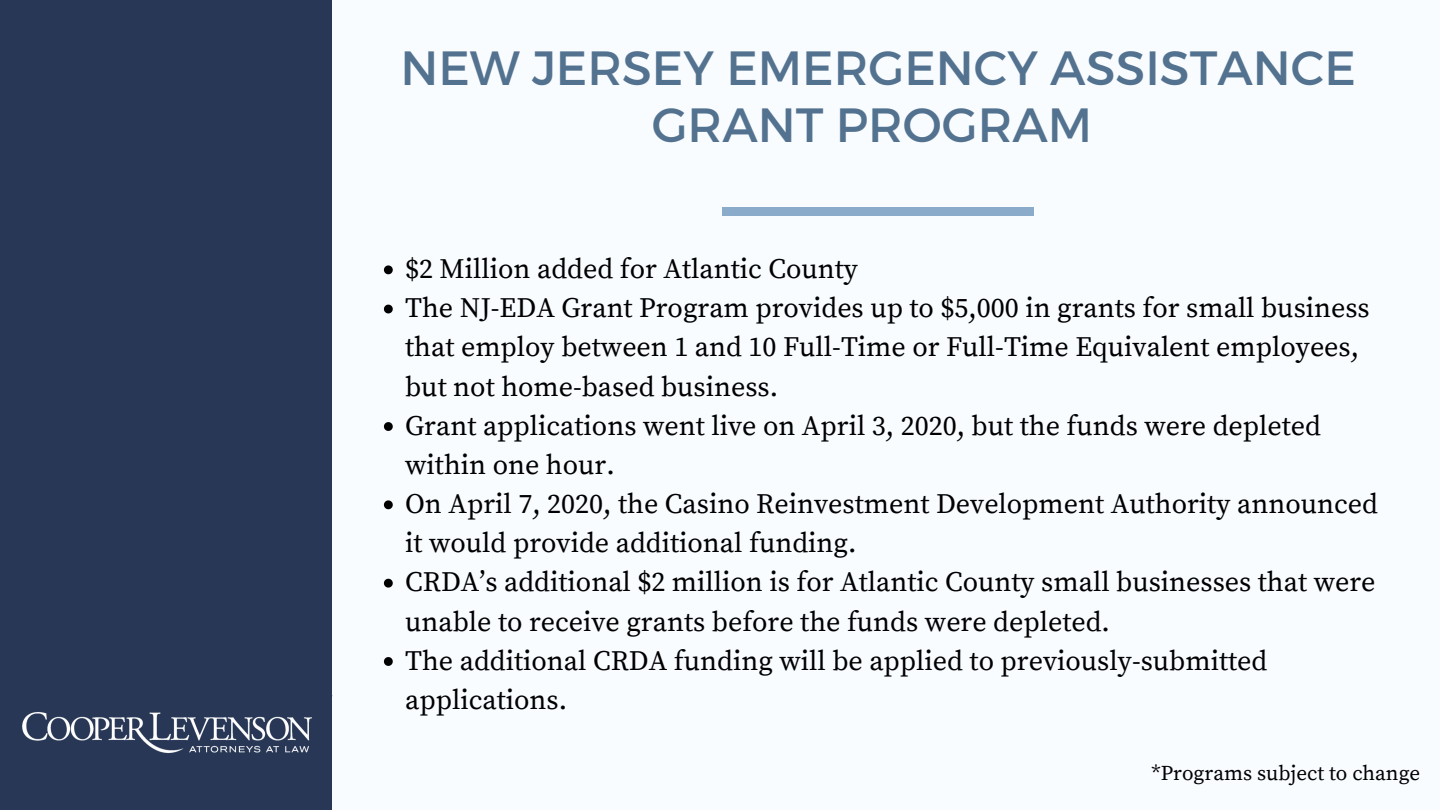
<style>
.page{position:relative;width:1440px;height:810px;background:#f9fcff}
.page>*{position:absolute;margin:0;border:0;box-sizing:border-box;transform-origin:0 0}
.t1{font:48px/57.2px "Montserrat";color:#53728f;text-align:center}
.t2{font:28px/39.2px "Source Serif Pro";color:#000}
.t3{font:21px "Source Serif Pro";color:#000}
</style>
<div class="page">
<div style="left:0;top:0;width:332px;height:810px;background:#273755"></div>
<div style="left:722px;top:208px;width:312px;height:8px;background:#8aabca"></div>
<svg style="left:384px;top:265px;width:9px;height:9px"></svg>
<svg style="left:384px;top:305px;width:9px;height:8px"></svg>
<svg style="left:384px;top:422px;width:9px;height:9px"></svg>
<svg style="left:384px;top:500px;width:9px;height:9px"></svg>
<svg style="left:384px;top:579px;width:9px;height:9px"></svg>
<svg style="left:384px;top:657px;width:9px;height:9px"></svg>
<img style="left:22px;top:712px;width:290px;height:41px">
<h1 class="t1" style="left:400px;top:37px;width:957px">NEW JERSEY EMERGENCY ASSISTANCE<br>GRANT PROGRAM</h1>
<p class="t2" style="left:405px;top:250px;width:974px">$2 Million added for Atlantic County<br>The NJ-EDA Grant Program provides up to $5,000 in grants for small business that employ between 1 and 10 Full-Time or Full-Time Equivalent employees, but not home-based business.<br>Grant applications went live on April 3, 2020, but the funds were depleted within one hour.<br>On April 7, 2020, the Casino Reinvestment Development Authority announced it would provide additional funding.<br>CRDA’s additional $2 million is for Atlantic County small businesses that were unable to receive grants before the funds were depleted.<br>The additional CRDA funding will be applied to previously-submitted applications.</p>
<p class="t3" style="left:1152px;top:761px;width:270px">*Programs subject to change</p>
</div>
